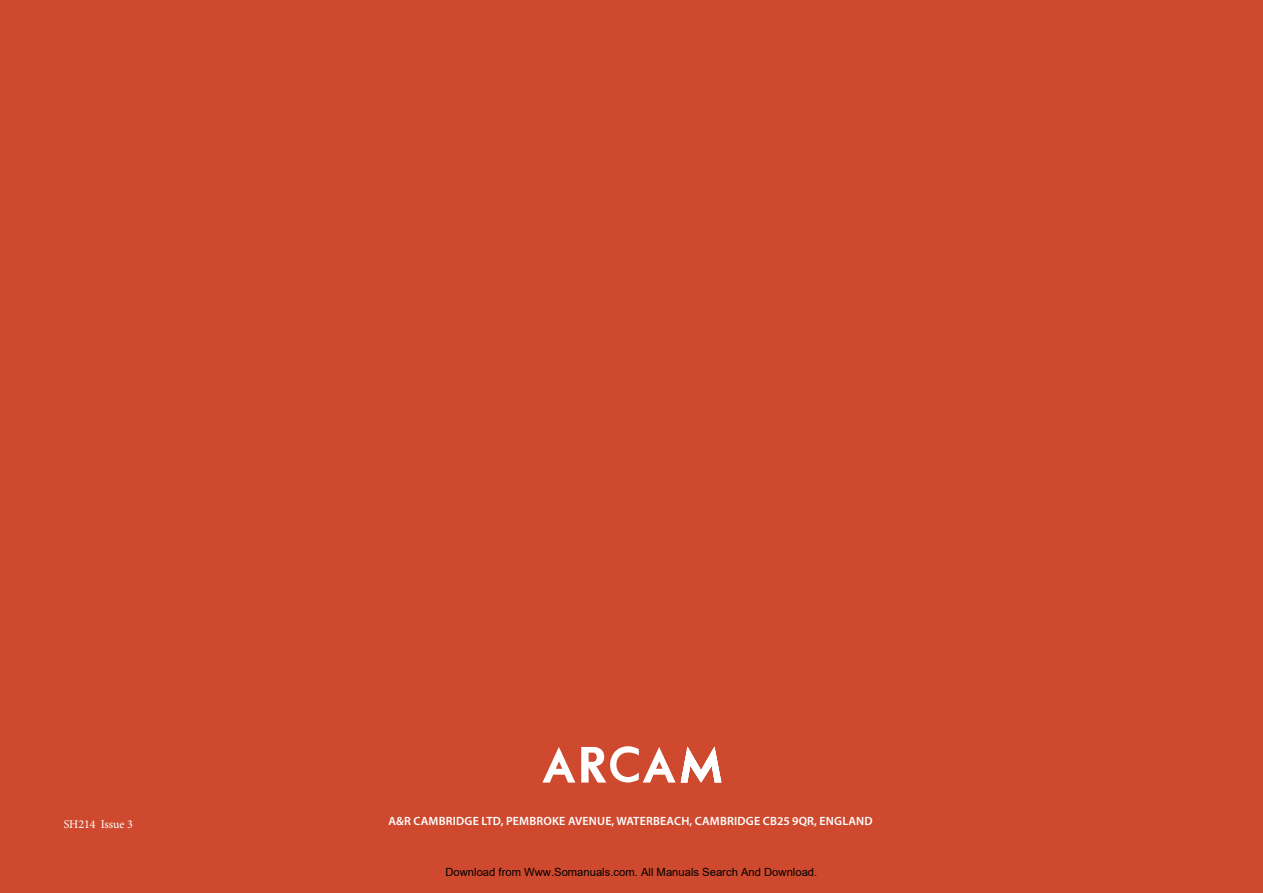
<style>
.page{position:relative;width:1263px;height:893px;background:#cf492e}
.page>*{position:absolute;margin:0;border:0;box-sizing:border-box;transform-origin:0 0}
.t1{font:600 12px "Myriad Pro";letter-spacing:.015em;color:#fff}
.t2{font:12px "Minion Pro";letter-spacing:-.01em;color:#fff}
.t3{font:11.25px "Arial";color:#000}
</style>
<div class="page">
<svg style="left:542px;top:747px;width:33px;height:35px"></svg>
<svg style="left:581px;top:746px;width:94px;height:36px"></svg>
<svg style="left:681px;top:747px;width:40px;height:35px"></svg>
<p class="t2" style="left:64px;top:816px;width:71px">SH214 Issue 3</p>
<p class="t1" style="left:389px;top:814px;width:353px">A&amp;R CAMBRIDGE LTD, PEMBROKE AVENUE, WATERBEACH, CAMBRIDGE</p>
<p class="t1" style="left:763px;top:814px;width:111px">CB25 9QR, ENGLAND</p>
<p class="t3" style="left:445px;top:865px;width:373px">Download from Www.Somanuals.com. All Manuals Search And Download.</p>
</div>
